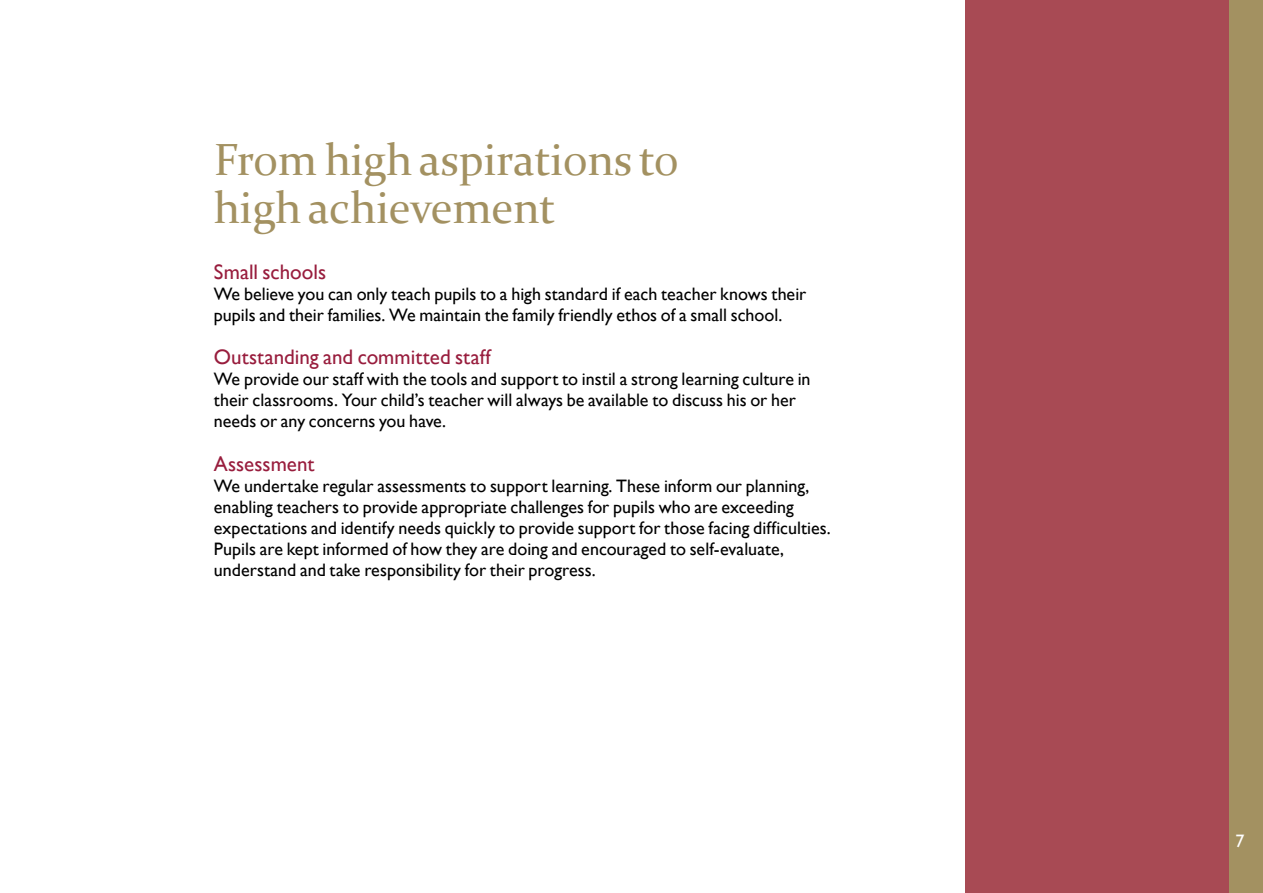
<style>
.page{position:relative;width:1263px;height:893px;background:#fff}
.page>*{position:absolute;margin:0;border:0;box-sizing:border-box;transform-origin:0 0}
.t1{font:45px/48px "Constantia";color:#a39161}
.t2{font:21px "Gill Sans";color:#981d3d}
.t3{font:18px/21px "Gill Sans";color:#000}
.t4{font:18px "Gill Sans";color:#fff}
</style>
<div class="page">
<div style="left:1229px;top:0;width:34px;height:893px;background:#a39161"></div>
<div style="left:965px;top:0;width:264px;height:893px;background:#a84a54"></div>
<h1 class="t1" style="left:214px;top:134px;width:466px">From high aspirations to high achievement</h1>
<p class="t2" style="left:214px;top:260px;width:114px">Small schools</p>
<p class="t3" style="left:214px;top:283px;width:594px">We believe you can only teach pupils to a high standard if each teacher knows their pupils and their families. We maintain the family friendly ethos of a small school.</p>
<p class="t2" style="left:214px;top:345px;width:278px">Outstanding and committed staff</p>
<p class="t3" style="left:214px;top:369px;width:598px">We provide our staff with the tools and support to instil a strong learning culture in their classrooms. Your child’s teacher will always be available to discuss his or her needs or any concerns you have.</p>
<p class="t2" style="left:214px;top:451px;width:102px">Assessment</p>
<p class="t3" style="left:214px;top:475px;width:618px">We undertake regular assessments to support learning. These inform our planning, enabling teachers to provide appropriate challenges for pupils who are exceeding expectations and identify needs quickly to provide support for those facing difficulties.<br>Pupils are kept informed of how they are doing and encouraged to self-evaluate, understand and take responsibility for their progress.</p>
<p class="t4" style="left:1235px;top:830px;width:10px">7</p>
</div>
